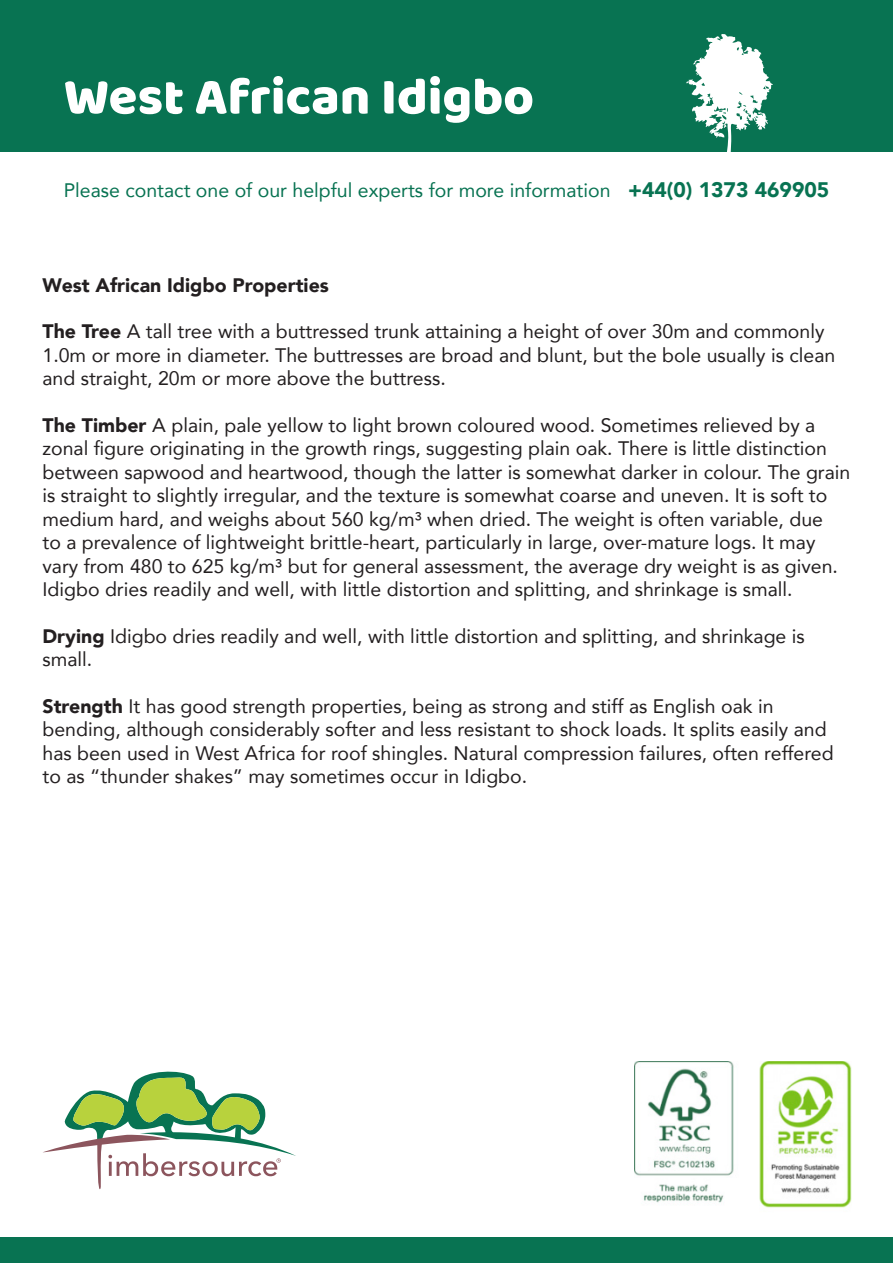
<style>
.page{position:relative;width:893px;height:1263px;background:#fff}
.page>*{position:absolute;margin:0;border:0;box-sizing:border-box;transform-origin:0 0}
.t1{font:52.5px "Baloo";color:#fff}
.t2{font:19.5px/23.4px "Avenir";color:#231f20}
.t3{font:19.5px "Avenir";color:#087352}
.t4{font:900 19.5px "Avenir";color:#231f20}
.s1{font-weight:900;font-size:21px}
.s2{font-weight:900}
</style>
<div class="page">
<div style="left:0;top:0;width:893px;height:152px;background:#087352"></div>
<div style="left:0;top:1237px;width:893px;height:26px;background:#087352"></div>
<svg style="left:43px;top:1071px;width:253px;height:119px"></svg>
<img style="left:635px;top:1062px;width:216px;height:146px">
<svg style="left:686px;top:34px;width:87px;height:118px"></svg>
<p class="t1" style="left:64px;top:65px;width:472px">West African Idigbo</p>
<p class="t3" style="left:64px;top:175px;width:767px">Please contact one of our helpful experts for more information <span class="s1">+44(0) 1373 469905</span></p>
<p class="t4" style="left:43px;top:268px;width:288px">West African Idigbo Properties</p>
<p class="t2" style="left:43px;top:319px;width:794px"><span class="s2">The Tree</span> A tall tree with a buttressed trunk attaining a height of over 30m and commonly<br>1.0m or more in diameter. The buttresses are broad and blunt, but the bole usually is clean and straight, 20m or more above the buttress.</p>
<p class="t2" style="left:43px;top:413px;width:809px"><span class="s2">The Timber</span> A plain, pale yellow to light brown coloured wood. Sometimes relieved by a zonal figure originating in the growth rings, suggesting plain oak. There is little distinction between sapwood and heartwood, though the latter is somewhat darker in colour. The grain is straight to slightly irregular, and the texture is somewhat coarse and uneven. It is soft to medium hard, and weighs about 560 kg/m³ when dried. The weight is often variable, due<br>to a prevalence of lightweight brittle-heart, particularly in large, over-mature logs. It may vary from 480 to 625 kg/m³ but for general assessment, the average dry weight is as given.<br>Idigbo dries readily and well, with little distortion and splitting, and shrinkage is small.</p>
<p class="t2" style="left:43px;top:624px;width:764px"><span class="s2">Drying</span> Idigbo dries readily and well, with little distortion and splitting, and shrinkage is small.</p>
<p class="t2" style="left:43px;top:694px;width:732px"><span class="s2">Strength</span> It has good strength properties, being as strong and stiff as English oak in</p>
<p class="t2" style="left:43px;top:717px;width:793px">bending, although considerably softer and less resistant to shock loads. It splits easily and has been used in West Africa for roof shingles. Natural compression failures, often reffered to as “thunder shakes” may sometimes occur in Idigbo.</p>
</div>
